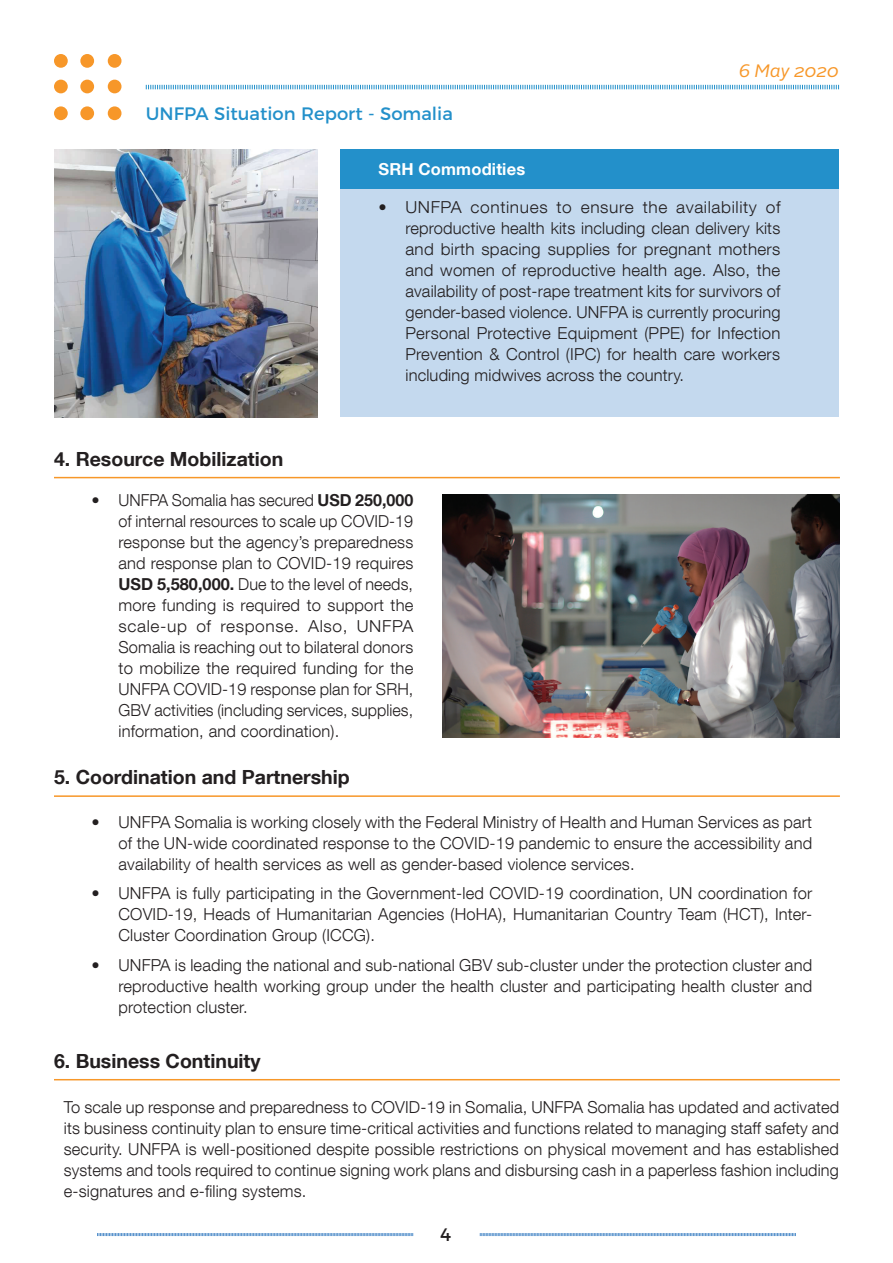
<style>
.page{position:relative;width:893px;height:1263px;background:#fff}
.page>*{position:absolute;margin:0;border:0;box-sizing:border-box;transform-origin:0 0}
.t1{font:700 19.5px "Helvetica Neue LT Com";color:#231f20}
.t2{font:18px "Montserrat";color:#2390ca}
.t3{font:italic 18px "Alright Sans";color:#f79729}
.t4{font:18px "Montserrat";color:#231f20}
.t5{font:300 16.5px/21px "Helvetica Neue LT Com";letter-spacing:.01em;color:#231f20;text-align:justify}
.t6{font:700 16.5px "Helvetica Neue LT Com";letter-spacing:.01em;color:#fff}
.s1{font-weight:700}
</style>
<div class="page">
<svg style="left:480px;top:1233px;width:316px;height:3px"></svg>
<svg style="left:97px;top:1233px;width:316px;height:3px"></svg>
<div style="left:54px;top:54px;width:14px;height:14px;background:#f79729;border-radius:50%"></div>
<div style="left:54px;top:80px;width:14px;height:13px;background:#f79729;border-radius:50%"></div>
<div style="left:54px;top:106px;width:14px;height:14px;background:#f79729;border-radius:50%"></div>
<div style="left:80px;top:54px;width:14px;height:14px;background:#f79729;border-radius:50%"></div>
<div style="left:80px;top:80px;width:14px;height:13px;background:#f79729;border-radius:50%"></div>
<div style="left:80px;top:106px;width:14px;height:14px;background:#f79729;border-radius:50%"></div>
<div style="left:108px;top:54px;width:13px;height:14px;background:#f79729;border-radius:50%"></div>
<div style="left:108px;top:80px;width:13px;height:13px;background:#f79729;border-radius:50%"></div>
<div style="left:108px;top:106px;width:13px;height:14px;background:#f79729;border-radius:50%"></div>
<svg style="left:145px;top:84px;width:694px;height:6px"></svg>
<hr style="left:54px;top:477px;width:786px;height:1px;background:#f79729">
<hr style="left:54px;top:795px;width:786px;height:2px;background:#f79729">
<hr style="left:54px;top:1079px;width:786px;height:1px;background:#f79729">
<div style="left:340px;top:189px;width:499px;height:228px;background:#c4d9ee"></div>
<div style="left:340px;top:150px;width:499px;height:39px;background:#2390ca"></div>
<img style="left:54px;top:150px;width:264px;height:267px">
<img style="left:442px;top:495px;width:398px;height:242px">
<p class="t2" style="left:146px;top:99px;width:308px">UNFPA Situation Report - Somalia</p>
<p class="t3" style="left:739px;top:59px;width:101px">6 May 2020</p>
<p class="t1" style="left:54px;top:447px;width:231px">4. Resource Mobilization</p>
<p class="t6" style="left:378px;top:158px;width:148px">SRH Commodities</p>
<p class="t5" style="left:405px;top:196px;width:377px;text-indent:-27px">• UNFPA continues to ensure the availability of reproductive health kits including clean delivery kits and birth spacing supplies for pregnant mothers and women of reproductive health age. Also, the availability of post-rape treatment kits for survivors of gender-based violence. UNFPA is currently procuring Personal Protective Equipment (PPE) for Infection Prevention &amp; Control (IPC) for health care workers including midwives across the country.</p>
<p class="t5" style="left:119px;top:490px;width:296px;text-indent:-27px">• UNFPA Somalia has secured <span class="s1">USD 250,000 </span>of internal resources to scale up COVID-19 response but the agency’s preparedness and response plan to COVID-19 requires <span class="s1">USD 5,580,000.</span> Due to the level of needs, more funding is required to support the scale-up of response. Also, UNFPA Somalia is reaching out to bilateral donors to mobilize the required funding for the UNFPA COVID-19 response plan for SRH, GBV activities (including services, supplies, information, and coordination).</p>
<p class="t1" style="left:54px;top:765px;width:297px">5. Coordination and Partnership</p>
<p class="t5" style="left:119px;top:811px;width:695px;text-indent:-27px">• UNFPA Somalia is working closely with the Federal Ministry of Health and Human Services as part of the UN-wide coordinated response to the COVID-19 pandemic to ensure the accessibility and availability of health services as well as gender-based violence services.</p>
<p class="t5" style="left:119px;top:883px;width:695px;text-indent:-27px">• UNFPA is fully participating in the Government-led COVID-19 coordination, UN coordination for COVID-19, Heads of Humanitarian Agencies (HoHA), Humanitarian Country Team (HCT), Inter-Cluster Coordination Group (ICCG).</p>
<p class="t5" style="left:119px;top:954px;width:695px;text-indent:-27px">• UNFPA is leading the national and sub-national GBV sub-cluster under the protection cluster and reproductive health working group under the health cluster and participating health cluster and protection cluster.</p>
<p class="t1" style="left:54px;top:1049px;width:208px">6. Business Continuity</p>
<p class="t5" style="left:64px;top:1096px;width:777px">To scale up response and preparedness to COVID-19 in Somalia, UNFPA Somalia has updated and activated its business continuity plan to ensure time-critical activities and functions related to managing staff safety and security. UNFPA is well-positioned despite possible restrictions on physical movement and has established systems and tools required to continue signing work plans and disbursing cash in a paperless fashion including e-signatures and e-filing systems.</p>
<p class="t4" style="left:440px;top:1220px;width:13px">4</p>
</div>
